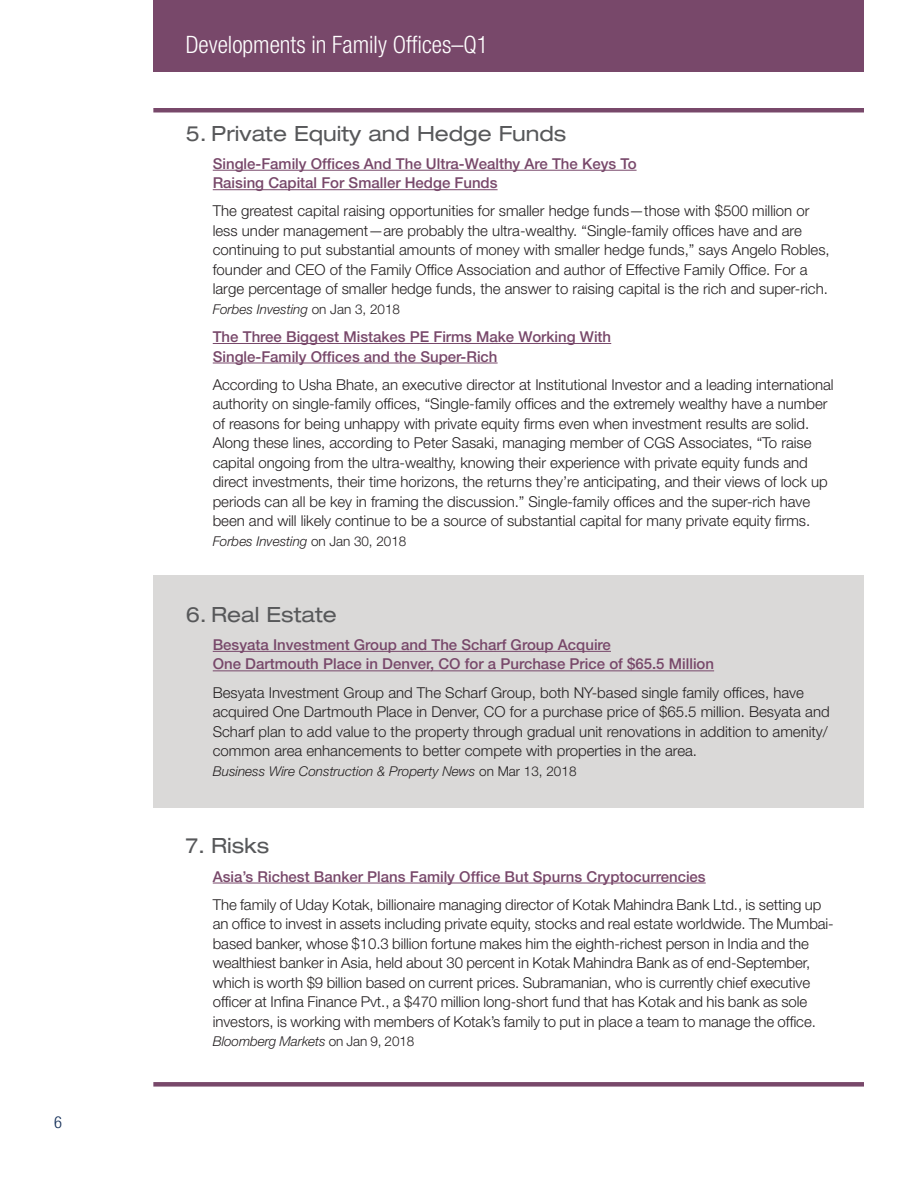
<style>
.page{position:relative;width:918px;height:1188px;background:#fff}
.page>*{position:absolute;margin:0;border:0;box-sizing:border-box;transform-origin:0 0}
.t1{font:300 condensed 24px "Helvetica Neue";color:#fff}
.t2{font:expanded 21px "Helvetica Neue";color:#57585a}
.t3{font:300 condensed 16.5px "Helvetica Neue";color:#153059}
.t4{font:300 15px/19.5px "Helvetica Neue";letter-spacing:-.005em;color:#231f20}
.t5{font:500 15px/19.5px "Helvetica Neue";color:#78486a}
.t6{font:italic 300 13.5px "Helvetica Neue";color:#231f20}
.s1{font-style:normal}
</style>
<div class="page">
<div style="left:153px;top:575px;width:711px;height:232px;background:#dad9d8"></div>
<div style="left:153px;top:0;width:711px;height:71px;background:#78486a"></div>
<div style="left:153px;top:1082px;width:711px;height:5px;background:#78486a"></div>
<hr style="left:153px;top:108px;width:711px;height:4px;background:#78486a">
<hr style="left:213px;top:651px;width:398px;height:1px;background:#78486a">
<hr style="left:213px;top:670px;width:501px;height:1px;background:#78486a">
<hr style="left:213px;top:883px;width:493px;height:1px;background:#78486a">
<hr style="left:213px;top:170px;width:424px;height:1px;background:#78486a">
<hr style="left:213px;top:189px;width:285px;height:1px;background:#78486a">
<hr style="left:213px;top:343px;width:398px;height:1px;background:#78486a">
<hr style="left:213px;top:363px;width:285px;height:1px;background:#78486a">
<p class="t3" style="left:54px;top:1112px;width:9px">6</p>
<h1 class="t1" style="left:186px;top:31px;width:304px">Developments in Family Offices–Q1</h1>
<h2 class="t2" style="left:186px;top:120px;width:382px">5. Private Equity and Hedge Funds</h2>
<p class="t5" style="left:213px;top:153px;width:425px">Single-Family Offices And The Ultra-Wealthy Are The Keys To<br>Raising Capital For Smaller Hedge Funds</p>
<p class="t4" style="left:213px;top:201px;width:619px">The greatest capital raising opportunities for smaller hedge funds—those with $500 million or less under management—are probably the ultra-wealthy. “Single-family offices have and are continuing to put substantial amounts of money with smaller hedge funds,” says Angelo Robles, founder and CEO of the Family Office Association and author of Effective Family Office. For a large percentage of smaller hedge funds, the answer to raising capital is the rich and super-rich.</p>
<p class="t6" style="left:213px;top:301px;width:189px">Forbes Investing <span class="s1">on Jan 3, 2018</span></p>
<p class="t5" style="left:213px;top:327px;width:400px">The Three Biggest Mistakes PE Firms Make Working With<br>Single-Family Offices and the Super-Rich</p>
<p class="t4" style="left:213px;top:374px;width:622px">According to Usha Bhate, an executive director at Institutional Investor and a leading international authority on single-family offices, “Single-family offices and the extremely wealthy have a number of reasons for being unhappy with private equity firms even when investment results are solid.<br>Along these lines, according to Peter Sasaki, managing member of CGS Associates, “To raise capital ongoing from the ultra-wealthy, knowing their experience with private equity funds and direct investments, their time horizons, the returns they’re anticipating, and their views of lock up periods can all be key in framing the discussion.” Single-family offices and the super-rich have been and will likely continue to be a source of substantial capital for many private equity firms.</p>
<p class="t6" style="left:213px;top:533px;width:195px">Forbes Investing <span class="s1">on Jan 30, 2018</span></p>
<h2 class="t2" style="left:186px;top:601px;width:153px">6. Real Estate</h2>
<p class="t5" style="left:213px;top:635px;width:503px">Besyata Investment Group and The Scharf Group Acquire<br>One Dartmouth Place in Denver, CO for a Purchase Price of $65.5 Million</p>
<p class="t4" style="left:213px;top:682px;width:618px">Besyata Investment Group and The Scharf Group, both NY-based single family offices, have acquired One Dartmouth Place in Denver, CO for a purchase price of $65.5 million. Besyata and Scharf plan to add value to the property through gradual unit renovations in addition to amenity/ common area enhancements to better compete with properties in the area.</p>
<p class="t6" style="left:213px;top:763px;width:365px">Business Wire Construction &amp; Property News <span class="s1">on Mar 13, 2018</span></p>
<h2 class="t2" style="left:186px;top:833px;width:85px">7. Risks</h2>
<p class="t5" style="left:213px;top:866px;width:495px">Asia’s Richest Banker Plans Family Office But Spurns Cryptocurrencies</p>
<p class="t4" style="left:213px;top:894px;width:623px">The family of Uday Kotak, billionaire managing director of Kotak Mahindra Bank Ltd., is setting up an office to invest in assets including private equity, stocks and real estate worldwide. The Mumbai&shy;based banker, whose $10.3 billion fortune makes him the eighth-richest person in India and the wealthiest banker in Asia, held about 30 percent in Kotak Mahindra Bank as of end-September, which is worth $9 billion based on current prices. Subramanian, who is currently chief executive officer at Infina Finance Pvt., a $470 million long-short fund that has Kotak and his bank as sole investors, is working with members of Kotak’s family to put in place a team to manage the office.</p>
<p class="t6" style="left:213px;top:1033px;width:203px">Bloomberg Markets <span class="s1">on Jan 9, 2018</span></p>
</div>
